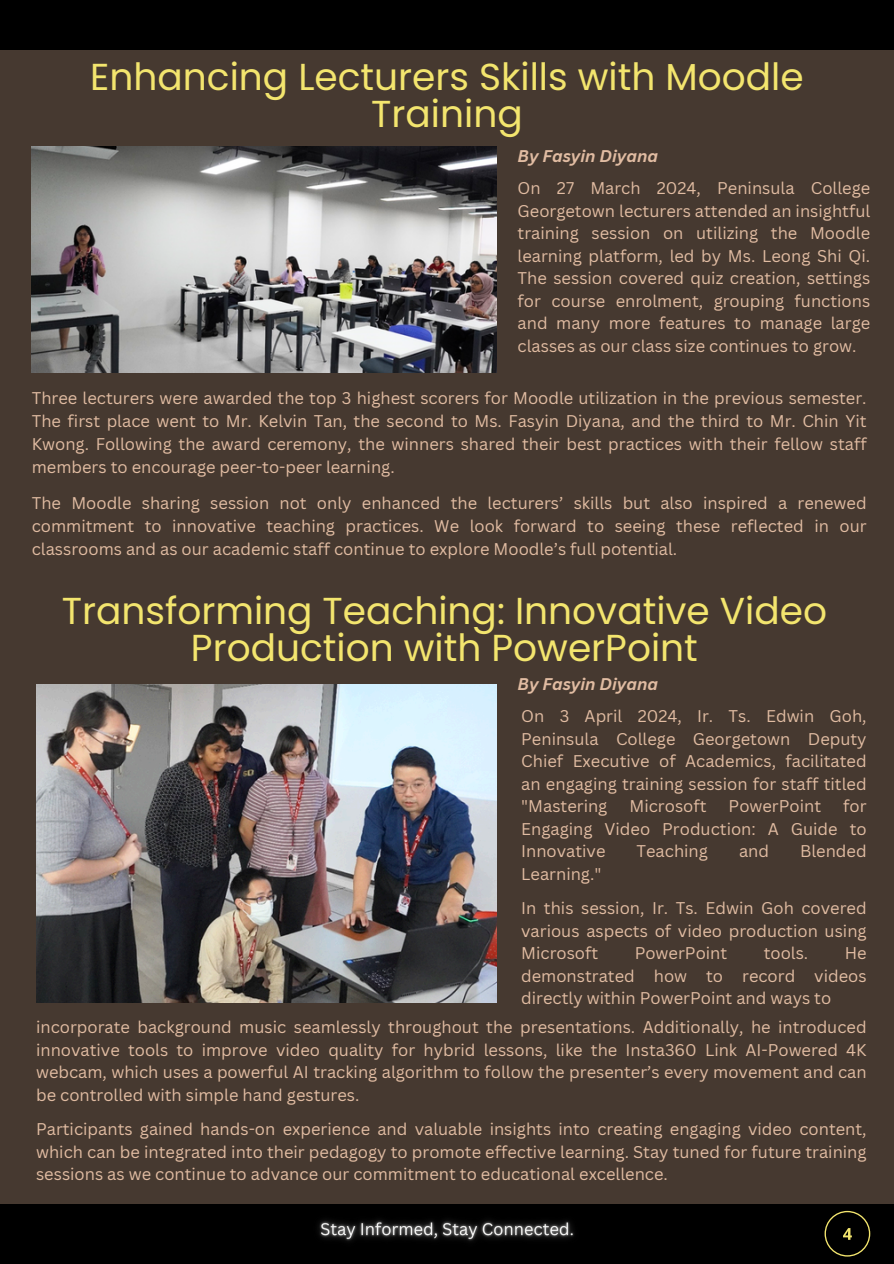
<style>
.page{position:relative;width:894px;height:1264px;background:#fff}
.page>*{position:absolute;margin:0;border:0;box-sizing:border-box;transform-origin:0 0}
.t1{font:37.5px/37.2px "Poppins";color:#f3e56e;text-align:center}
.t2{font:16.5px/22.5px "Canva Sans";color:#e1bca2;text-align:justify}
.t3{font:italic 700 16.5px "Canva Sans";color:#e1bca2}
</style>
<div class="page">
<div style="left:0;top:0;width:893px;height:1263px;background:#463930"></div>
<div style="left:0;top:0;width:893px;height:49px;background:#000"></div>
<div style="left:0;top:1203px;width:893px;height:60px;background:#000"></div>
<img style="left:32px;top:147px;width:464px;height:226px">
<img style="left:36px;top:684px;width:460px;height:318px">
<svg style="left:824px;top:1210px;width:46px;height:46px"></svg>
<img style="left:303px;top:1203px;width:287px;height:38px">
<h2 class="t1" style="left:90px;top:59px;width:714px">Enhancing Lecturers Skills with Moodle<br>Training</h2>
<p class="t3" style="left:517px;top:144px;width:142px">By Fasyin Diyana</p>
<p class="t2" style="left:517px;top:177px;width:354px">On 27 March 2024, Peninsula College Georgetown lecturers attended an insightful training session on utilizing the Moodle learning platform, led by Ms. Leong Shi Qi.<br>The session covered quiz creation, settings for course enrolment, grouping functions and many more features to manage large classes as our class size continues to grow.</p>
<p class="t2" style="left:32px;top:386px;width:836px">Three lecturers were awarded the top 3 highest scorers for Moodle utilization in the previous semester.<br>The first place went to Mr. Kelvin Tan, the second to Ms. Fasyin Diyana, and the third to Mr. Chin Yit Kwong. Following the award ceremony, the winners shared their best practices with their fellow staff members to encourage peer-to-peer learning.</p>
<p class="t2" style="left:32px;top:491px;width:836px">The Moodle sharing session not only enhanced the lecturers’ skills but also inspired a renewed commitment to innovative teaching practices. We look forward to seeing these reflected in our classrooms and as our academic staff continue to explore Moodle’s full potential.</p>
<p class="t1" style="left:62px;top:592px;width:766px">Transforming Teaching: Innovative Video<br>Production with PowerPoint</p>
<h1 class="t3" style="left:517px;top:672px;width:142px">By Fasyin Diyana</h1>
<p class="t2" style="left:521px;top:704px;width:347px">On 3 April 2024, Ir. Ts. Edwin Goh, Peninsula College Georgetown Deputy Chief Executive of Academics, facilitated an engaging training session for staff titled "Mastering</p>
<p class="t2" style="left:521px;top:794px;width:347px;text-indent:322px">for Engaging Video Production: A Guide to Innovative</p>
<p class="t2" style="left:629px;top:794px;width:79px">Microsoft</p>
<p class="t2" style="left:728px;top:794px;width:94px">PowerPoint</p>
<p class="t2" style="left:636px;top:839px;width:73px">Teaching</p>
<p class="t2" style="left:738px;top:839px;width:32px">and</p>
<p class="t2" style="left:799px;top:839px;width:68px">Blended</p>
<p class="t2" style="left:521px;top:862px;width:82px">Learning."</p>
<h2 class="t2" style="left:521px;top:896px;width:347px">In this session, Ir. Ts. Edwin Goh covered various aspects of video production using Microsoft</h2>
<h2 class="t2" style="left:634px;top:941px;width:94px">PowerPoint</h2>
<h2 class="t2" style="left:763px;top:941px;width:46px">tools.</h2>
<h2 class="t2" style="left:521px;top:941px;width:347px;text-indent:323px">He demonstrated how to record videos directly within PowerPoint and ways to</h2>
<p class="t2" style="left:36px;top:1015px;width:831px">incorporate background music seamlessly throughout the presentations. Additionally, he introduced innovative tools to improve video quality for hybrid lessons, like the Insta360 Link AI-Powered 4K webcam, which uses a powerful AI tracking algorithm to follow the presenter’s every movement and can be controlled with simple hand gestures.</p>
<p class="t2" style="left:36px;top:1117px;width:831px">Participants gained hands-on experience and valuable insights into creating engaging video content, which can be integrated into their pedagogy to promote effective learning. Stay tuned for future training sessions as we continue to advance our commitment to educational excellence.</p>
</div>
